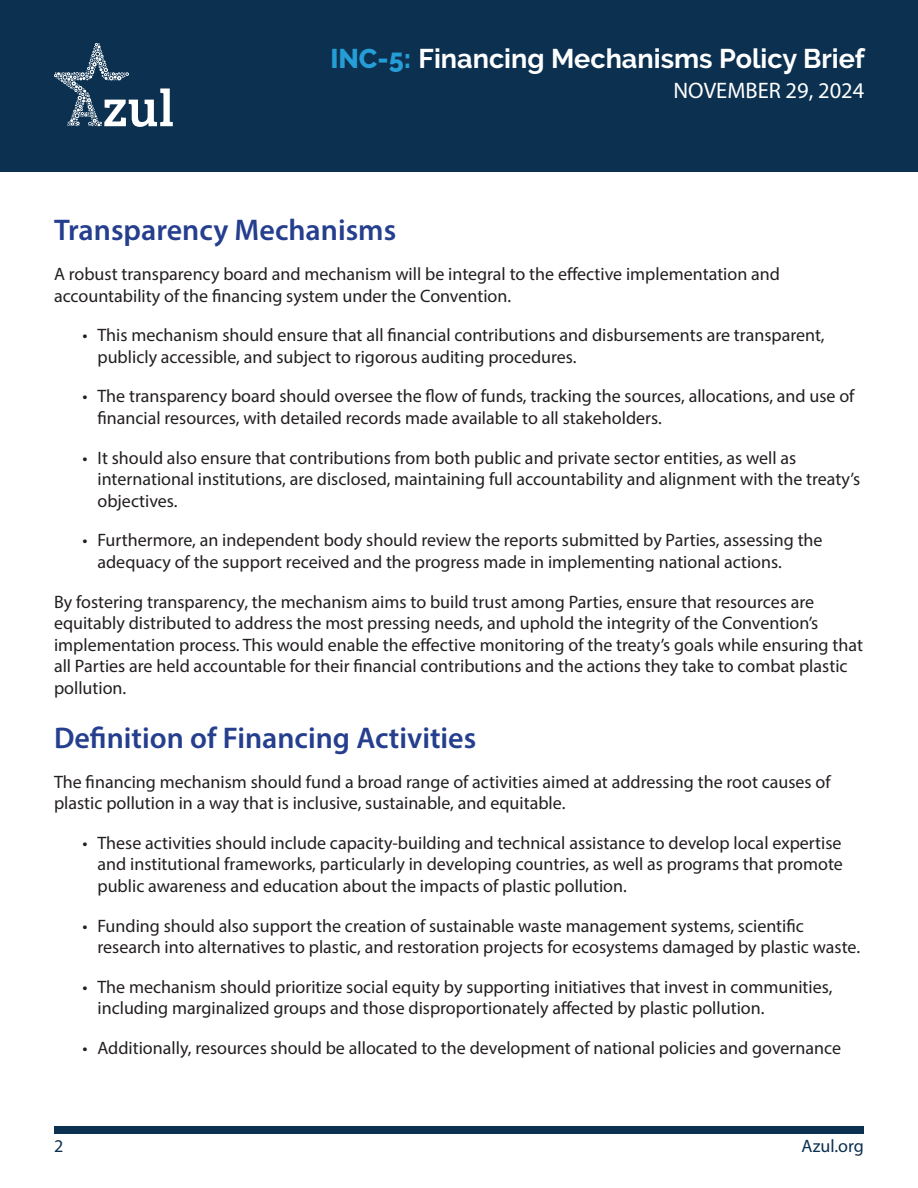
<style>
.page{position:relative;width:918px;height:1188px;background:#fff}
.page>*{position:absolute;margin:0;border:0;box-sizing:border-box;transform-origin:0 0}
.Heading_2{font:600 30px "Myriad Pro";color:#253f8e}
.t1{font:700 27px "Raleway";color:#fff}
.t2{font:22.5px "Myriad Pro";color:#fff}
.Body_P{font:18px/21.6px "Myriad Pro";color:#231f20}
.t3{font:18px "Myriad Pro";color:#0b3050}
.s1{font-weight:800;color:#259ed7}
</style>
<div class="page">
<div style="left:0;top:0;width:918px;height:171px;background:#0b3050"></div>
<svg style="left:54px;top:43px;width:119px;height:84px"></svg>
<div style="left:54px;top:1127px;width:810px;height:7px;background:#0b3050"></div>
<h2 class="t1" style="left:330px;top:43px;width:536px"><span class="s1">INC-5:</span> Financing Mechanisms Policy Brief</h2>
<p class="t2" style="left:673px;top:77px;width:192px">NOVEMBER 29, 2024</p>
<p class="Heading_2" style="left:54px;top:211px;width:344px">Transparency Mechanisms</p>
<p class="Body_P" style="left:54px;top:263px;width:728px">A robust transparency board and mechanism will be integral to the effective implementation and accountability of the financing system under the Convention.</p>
<p class="Body_P" style="left:98px;top:324px;width:729px;text-indent:-15px">• This mechanism should ensure that all financial contributions and disbursements are transparent, publicly accessible, and subject to rigorous auditing procedures.</p>
<p class="Body_P" style="left:98px;top:385px;width:759px;text-indent:-15px">• The transparency board should oversee the flow of funds, tracking the sources, allocations, and use of financial resources, with detailed records made available to all stakeholders.</p>
<p class="Body_P" style="left:98px;top:446px;width:764px;text-indent:-15px">• It should also ensure that contributions from both public and private sector entities, as well as international institutions, are disclosed, maintaining full accountability and alignment with the treaty’s objectives.</p>
<p class="Body_P" style="left:98px;top:529px;width:727px;text-indent:-15px">• Furthermore, an independent body should review the reports submitted by Parties, assessing the adequacy of the support received and the progress made in implementing national actions.</p>
<p class="Body_P" style="left:54px;top:590px;width:811px">By fostering transparency, the mechanism aims to build trust among Parties, ensure that resources are equitably distributed to address the most pressing needs, and uphold the integrity of the Convention’s implementation process. This would enable the effective monitoring of the treaty’s goals while ensuring that all Parties are held accountable for their financial contributions and the actions they take to combat plastic pollution.</p>
<p class="Heading_2" style="left:54px;top:719px;width:424px">Definition of Financing Activities</p>
<p class="Body_P" style="left:54px;top:770px;width:778px">The financing mechanism should fund a broad range of activities aimed at addressing the root causes of plastic pollution in a way that is inclusive, sustainable, and equitable.</p>
<p class="Body_P" style="left:98px;top:832px;width:747px;text-align:justify;text-indent:-15px">• These activities should include capacity-building and technical assistance to develop local expertise and institutional frameworks, particularly in developing countries, as well as programs that promote public awareness and education about the impacts of plastic pollution.</p>
<p class="Body_P" style="left:98px;top:914px;width:764px;text-indent:-15px">• Funding should also support the creation of sustainable waste management systems, scientific research into alternatives to plastic, and restoration projects for ecosystems damaged by plastic waste.</p>
<p class="Body_P" style="left:98px;top:976px;width:736px;text-indent:-15px">• The mechanism should prioritize social equity by supporting initiatives that invest in communities, including marginalized groups and those disproportionately affected by plastic pollution.</p>
<p class="Body_P" style="left:82px;top:1037px;width:760px">• Additionally, resources should be allocated to the development of national policies and governance</p>
<p class="t3" style="left:54px;top:1135px;width:11px">2</p>
<p class="t3" style="left:802px;top:1135px;width:64px">Azul.org</p>
</div>
